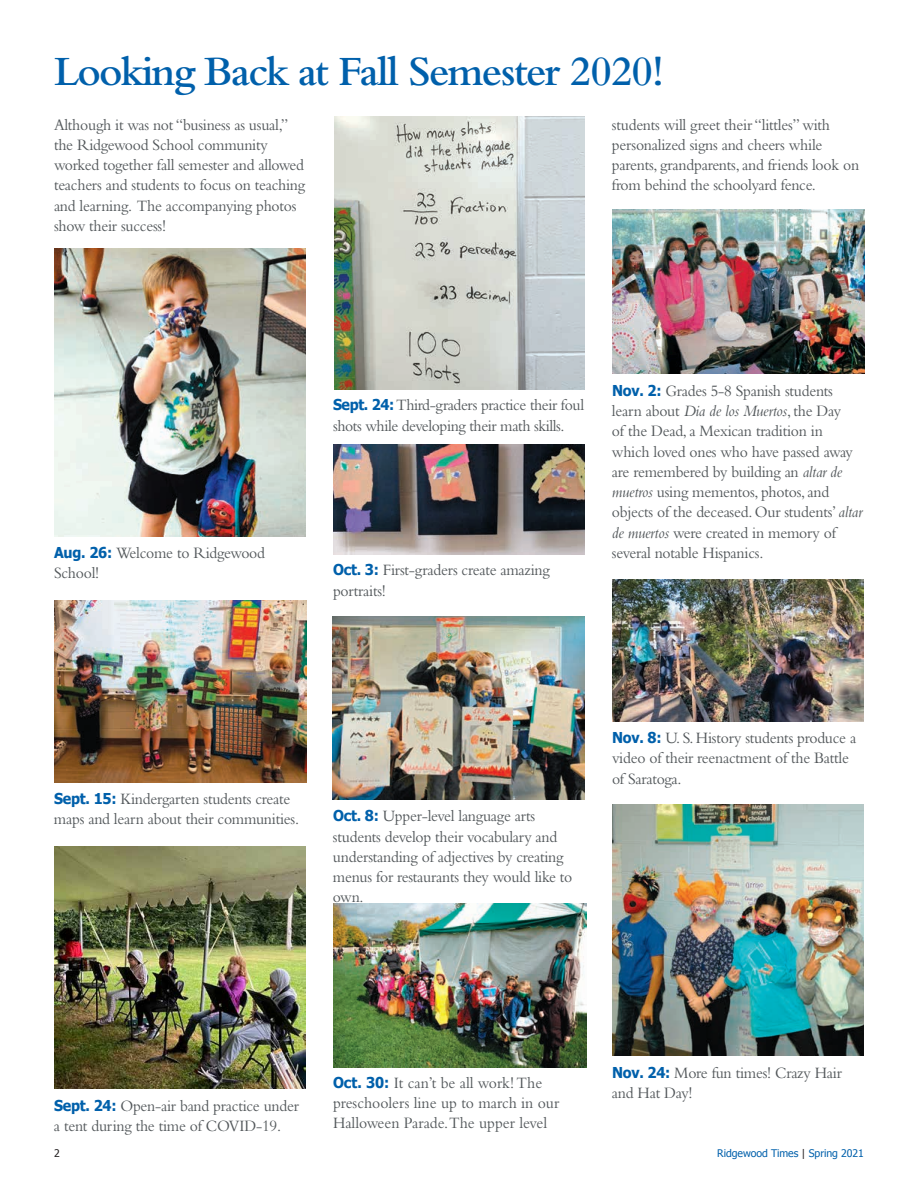
<style>
.page{position:relative;width:918px;height:1188px;background:#fff}
.page>*{position:absolute;margin:0;border:0;box-sizing:border-box;transform-origin:0 0}
.t1{font:600 43.5px "Bembo";letter-spacing:-.04em;color:#0060ab}
.t2{font:16.5px/20.2px "Bembo";letter-spacing:-.015em;color:#52575a;scale:.95 1}
.t3{font:10.5px "Tahoma";letter-spacing:-.005em;color:#0060ab}
.t4{font:10.5px "Tahoma";color:#231f20}
.s1{font-family:"Tahoma";font-weight:700;font-size:15px;color:#0060ab}
.s2{font-style:italic}
.s3{color:#231f20}
</style>
<div class="page">
<img style="left:54px;top:248px;width:252px;height:288px">
<img style="left:54px;top:601px;width:252px;height:181px">
<img style="left:54px;top:846px;width:252px;height:243px">
<img style="left:333px;top:445px;width:252px;height:109px">
<img style="left:332px;top:616px;width:253px;height:184px">
<img style="left:333px;top:904px;width:254px;height:163px">
<img style="left:612px;top:210px;width:252px;height:164px">
<img style="left:612px;top:805px;width:252px;height:251px">
<img style="left:334px;top:117px;width:251px;height:273px">
<img style="left:612px;top:579px;width:252px;height:142px">
<h1 class="t1" style="left:54px;top:47px;width:612px">Looking Back at Fall Semester 2020!</h1>
<p class="t2" style="left:54px;top:114px;width:266px">Although it was not “business as usual,” the Ridgewood School community worked together fall semester and allowed teachers and students to focus on teaching and learning. The accompanying photos show their success!</p>
<p class="t2" style="left:612px;top:114px;width:262px">students will greet their “littles” with personalized signs and cheers while parents, grandparents, and friends look on from behind the schoolyard fence.</p>
<p class="t2" style="left:54px;top:542px;width:224px"><span class="s1">Aug. 26:</span> Welcome to Ridgewood<br>School!</p>
<p class="t2" style="left:333px;top:395px;width:266px"><span class="s1">Sept. 24:</span> Third-graders practice their foul shots while developing their math skills.</p>
<p class="t2" style="left:333px;top:560px;width:230px"><span class="s1">Oct. 3:</span> First-graders create amazing portraits!</p>
<p class="t2" style="left:612px;top:380px;width:265px"><span class="s1">Nov. 2:</span> Grades 5-8 Spanish students learn about <span class="s2">Dia de los Muertos</span>, the Day<br>of the Dead, a Mexican tradition in which loved ones who have passed away are remembered by building an <span class="s2">altar de muetros</span> using mementos, photos, and objects of the deceased. Our students’ <span class="s2">altar de muertos</span> were created in memory of several notable Hispanics.</p>
<p class="t2" style="left:54px;top:788px;width:260px"><span class="s1">Sept. 15:</span> Kindergarten students create maps and learn about their communities.</p>
<p class="t2" style="left:333px;top:806px;width:254px"><span class="s1">Oct. 8:</span> Upper-level language arts students develop their vocabulary and understanding of adjectives by creating menus for restaurants they would like to own.</p>
<p class="t2" style="left:612px;top:728px;width:259px"><span class="s1">Nov. 8:</span> U. S. History students produce a video of their reenactment of the Battle of Saratoga.</p>
<p class="t2" style="left:54px;top:1095px;width:259px"><span class="s1">Sept. 24:</span> Open-air band practice under a tent during the time of COVID-19.</p>
<p class="t2" style="left:333px;top:1072px;width:240px"><span class="s1">Oct. 30:</span> It can’t be all work! The preschoolers line up to march in our<br>Halloween Parade.The upper level</p>
<p class="t2" style="left:612px;top:1062px;width:244px"><span class="s1">Nov. 24:</span> More fun times! Crazy Hair and Hat Day!</p>
<p class="t4" style="left:54px;top:1146px;width:7px">2</p>
<p class="t3" style="left:717px;top:1146px;width:148px">Ridgewood Times <span class="s3">|</span> Spring 2021</p>
</div>
